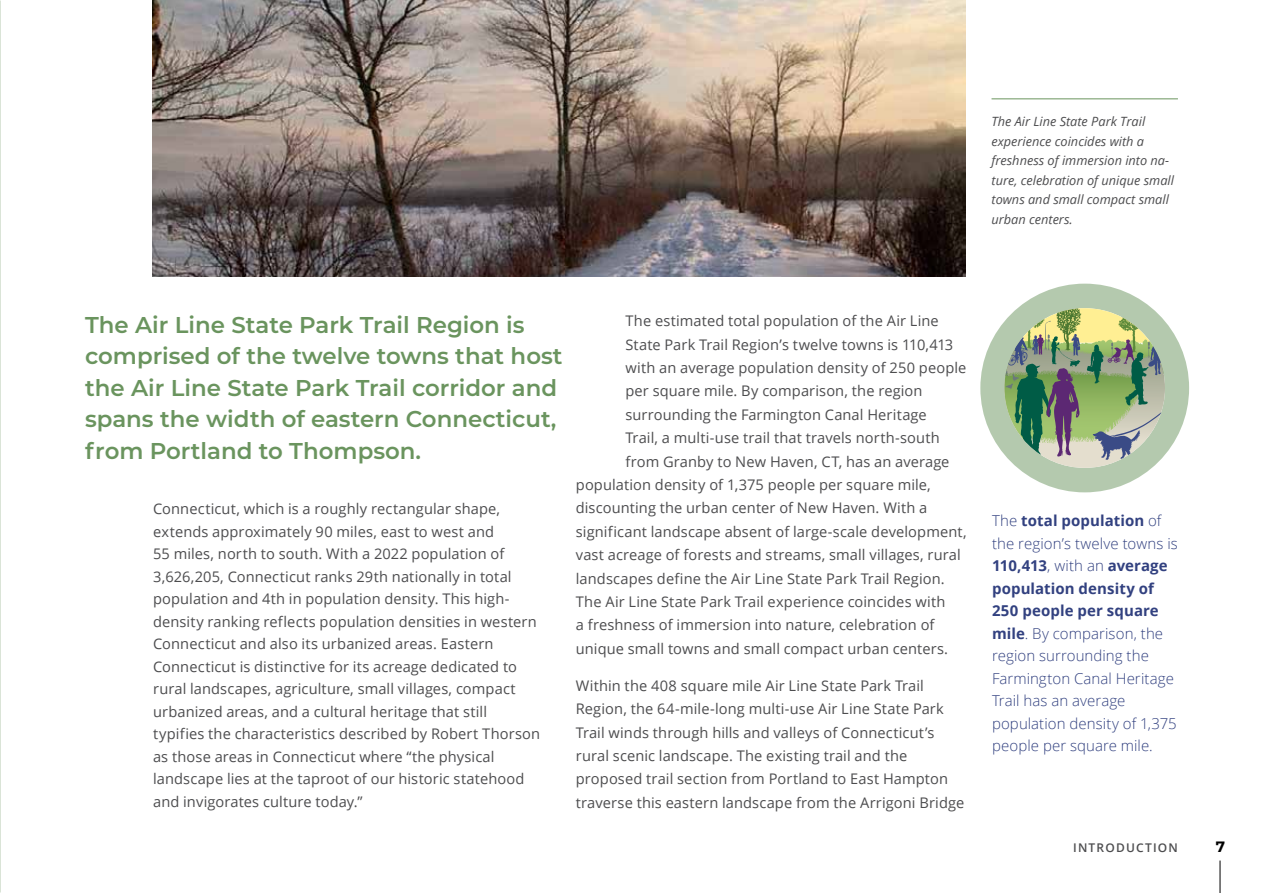
<style>
.page{position:relative;width:1263px;height:893px;background:#fff}
.page>*{position:absolute;margin:0;border:0;box-sizing:border-box;transform-origin:0 0}
.t1{font:600 22.8px/31.5px "Montserrat";color:#6a945e}
.t2{font:300 15px/22.5px "Open Sans";letter-spacing:.005em;color:#324180}
.t3{font:700 15px "Montserrat";color:#000}
.t4{font:14.7px/22.5px "Open Sans";letter-spacing:.005em;color:#4d4d4f}
.t5{font:italic 12.75px/19.5px "Open Sans";color:#4d4d4f}
.t6{font:600 12px "Open Sans";letter-spacing:.1em;color:#4d4d4f}
.s1{font-weight:700}
</style>
<div class="page">
<svg style="left:0;top:0;width:1px;height:893px"></svg>
<img style="left:153px;top:0;width:813px;height:277px">
<hr style="left:991px;top:98px;width:187px;height:1px;background:#6a945e">
<div style="left:980px;top:284px;width:209px;height:208px;background:#b4c9ae;border-radius:50%"></div>
<svg style="left:1004px;top:308px;width:161px;height:152px"></svg>
<hr style="left:1220px;top:860px;width:1px;height:33px;background:#000">
<p class="t5" style="left:991px;top:112px;width:184px">The Air Line State Park Trail experience coincides with a freshness of immersion into na&shy;ture, celebration of unique small towns and small compact small urban centers.</p>
<h1 class="t1" style="left:85px;top:308px;width:479px">The Air Line State Park Trail Region is comprised of the twelve towns that host the Air Line State Park Trail corridor and spans the width of eastern Connecticut, from Portland to Thompson.</h1>
<p class="t4" style="left:153px;top:497px;width:388px">Connecticut, which is a roughly rectangular shape, extends approximately 90 miles, east to west and<br>55 miles, north to south. With a 2022 population of 3,626,205, Connecticut ranks 29th nationally in total population and 4th in population density. This high&shy;density ranking reflects population densities in western Connecticut and also its urbanized areas. Eastern Connecticut is distinctive for its acreage dedicated to rural landscapes, agriculture, small villages, compact urbanized areas, and a cultural heritage that still typifies the characteristics described by Robert Thorson as those areas in Connecticut where “the physical landscape lies at the taproot of our historic statehood and invigorates culture today.”</p>
<p class="t4" style="left:625px;top:309px;width:315px">The estimated total population of the Air Line</p>
<p class="t4" style="left:625px;top:333px;width:329px">State Park Trail Region’s twelve towns is 110,413</p>
<p class="t4" style="left:625px;top:356px;width:342px">with an average population density of 250 people</p>
<p class="t4" style="left:625px;top:379px;width:299px">per square mile. By comparison, the region</p>
<p class="t4" style="left:625px;top:403px;width:303px">surrounding the Farmington Canal Heritage</p>
<p class="t4" style="left:625px;top:426px;width:316px">Trail, a multi-use trail that travels north-south</p>
<p class="t4" style="left:625px;top:450px;width:325px">from Granby to New Haven, CT, has an average</p>
<p class="t4" style="left:576px;top:473px;width:356px">population density of 1,375 people per square mile,</p>
<p class="t4" style="left:576px;top:496px;width:353px">discounting the urban center of New Haven. With a</p>
<p class="t4" style="left:576px;top:520px;width:392px">significant landscape absent of large-scale development,</p>
<p class="t4" style="left:576px;top:543px;width:386px">vast acreage of forests and streams, small villages, rural</p>
<p class="t4" style="left:576px;top:567px;width:370px">landscapes define the Air Line State Park Trail Region.</p>
<p class="t4" style="left:576px;top:590px;width:371px">The Air Line State Park Trail experience coincides with</p>
<p class="t4" style="left:576px;top:613px;width:360px">a freshness of immersion into nature, celebration of</p>
<p class="t4" style="left:576px;top:637px;width:374px">unique small towns and small compact urban centers.</p>
<p class="t4" style="left:576px;top:673px;width:390px;line-height:23.4px">Within the 408 square mile Air Line State Park Trail Region, the 64-mile-long multi-use Air Line State Park Trail winds through hills and valleys of Connecticut’s rural scenic landscape. The existing trail and the proposed trail section from Portland to East Hampton traverse this eastern landscape from the Arrigoni Bridge</p>
<p class="t2" style="left:992px;top:509px;width:187px">The <span class="s1">total population</span> of the region’s twelve towns is<br><span class="s1">110,413</span>, with an <span class="s1">average population density of<br>250 people per square mile</span>. By comparison, the region surrounding the<br>Farmington Canal Heritage<br>Trail has an average population density of 1,375 people per square mile.</p>
<p class="t6" style="left:1073px;top:839px;width:106px">INTRODUCTION</p>
<p class="t3" style="left:1216px;top:835px;width:11px">7</p>
</div>
